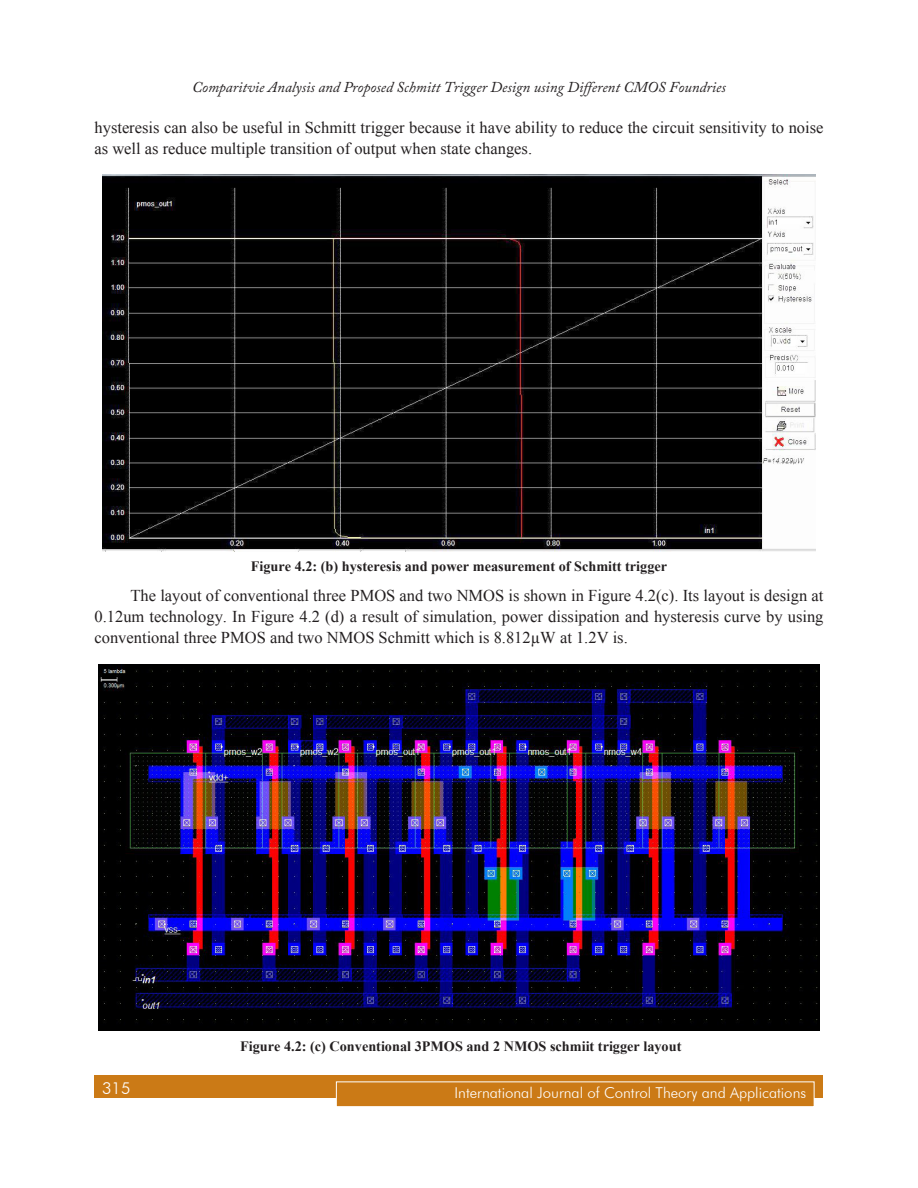
<style>
.page{position:relative;width:918px;height:1188px;background:#fff}
.page>*{position:absolute;margin:0;border:0;box-sizing:border-box;transform-origin:0 0}
.Body_text{font:16.5px/21px "Times New Roman";color:#231f20}
.t1{font:300 16.5px "Futura BT";color:#fff}
.t2{font:italic 15px "Adobe Caslon Pro";color:#231f20}
.t3{font:300 15px "Futura BT";color:#fff}
.t4{font:700 14.25px "Times New Roman";color:#231f20}
</style>
<div class="page">
<div style="left:94px;top:1076px;width:730px;height:22px;background:#cb7a16"></div>
<div style="left:336px;top:1082px;width:478px;height:25px;background:#cb7a16"></div>
<div style="left:336px;top:1082px;width:478px;height:25px;border:1px solid #fff"></div>
<img style="left:102px;top:175px;width:714px;height:376px">
<img style="left:99px;top:664px;width:720px;height:367px">
<p class="t2" style="left:192px;top:78px;width:535px">Comparitvie Analysis and Proposed Schmitt Trigger Design using Different CMOS Foundries</p>
<p class="Body_text" style="left:94px;top:117px;width:731px">hysteresis can also be useful in Schmitt trigger because it have ability to reduce the circuit sensitivity to noise as well as reduce multiple transition of output when state changes.</p>
<p class="t4" style="left:251px;top:557px;width:418px">Figure 4.2: (b) hysteresis and power measurement of Schmitt trigger</p>
<p class="Body_text" style="left:94px;top:585px;width:731px;text-align:justify;text-indent:36px">The layout of conventional three PMOS and two NMOS is shown in Figure 4.2(c). Its layout is design at 0.12um technology. In Figure 4.2 (d) a result of simulation, power dissipation and hysteresis curve by using conventional three PMOS and two NMOS Schmitt which is 8.812µW at 1.2V is.</p>
<p class="t4" style="left:240px;top:1036px;width:443px">Figure 4.2: (c) Conventional 3PMOS and 2 NMOS schmiit trigger layout</p>
<p class="t1" style="left:102px;top:1078px;width:30px">315</p>
<p class="t3" style="left:455px;top:1084px;width:353px">International Journal of Control Theory and Applications</p>
</div>
